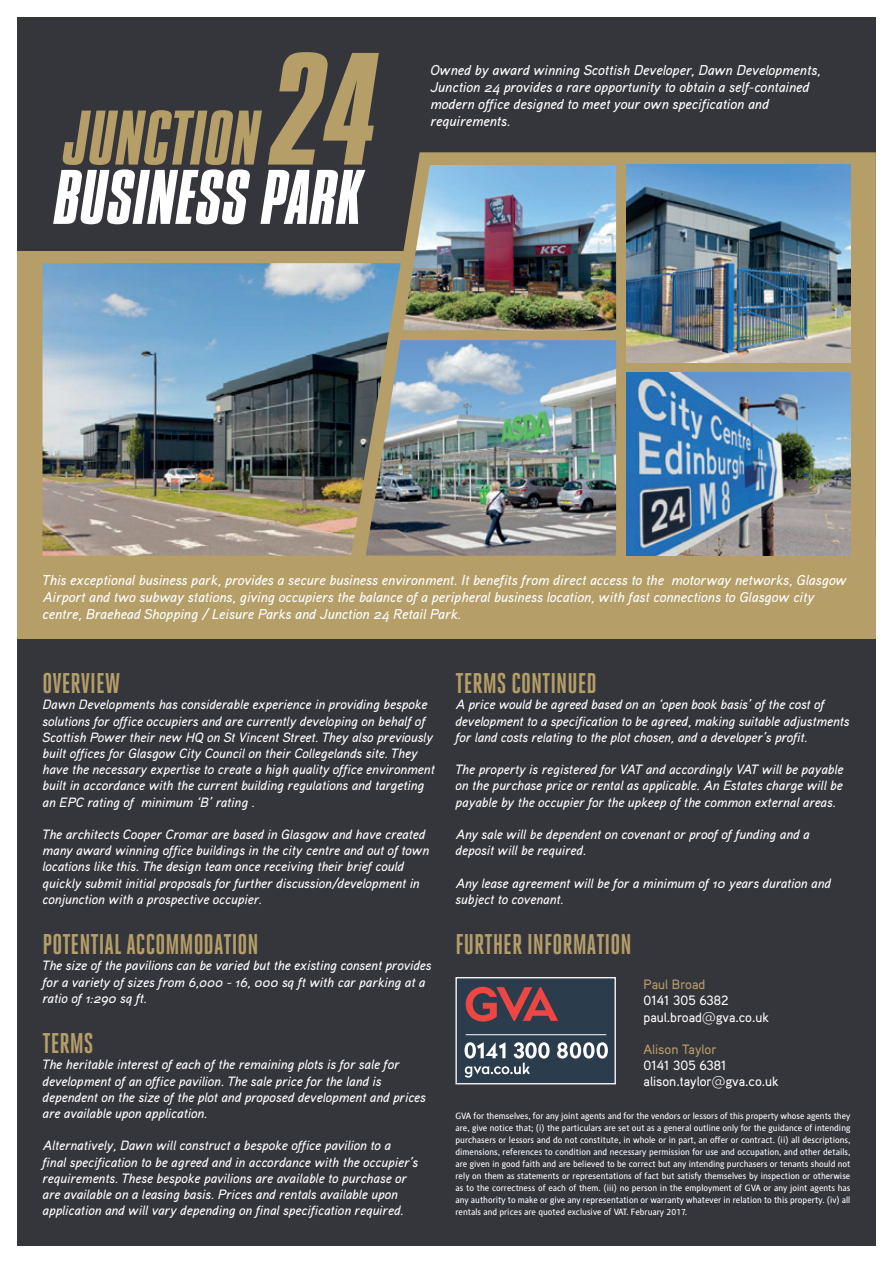
<style>
.page{position:relative;width:893px;height:1263px;background:#fff}
.page>*{position:absolute;margin:0;border:0;box-sizing:border-box;transform-origin:0 0}
.t1{font:700 28.5px "Heroic Condensed";color:#b59e67}
.t2{font:14.25px/17.1px "Aaux Pro Medium Italic OSF";color:#fff}
.t3{font:13.5px/16.2px "Aaux Pro Medium Italic OSF";color:#fff}
.t4{font:500 13.5px "Aaux Pro";color:#fff}
.t5{font:500 13.5px "Aaux Pro";color:#b59e67}
.t6{font:9px/12px "Alber";color:#fff;text-align:justify}
.s1{font-family:"Texta";font-weight:400}
</style>
<div class="page">
<div style="left:17px;top:17px;width:859px;height:1229px;background:#35353c"></div>
<div style="left:17px;top:540px;width:859px;height:99px;background:#b59e67"></div>
<div style="left:17px;top:251px;width:425px;height:336px;background:#b59e67"></div>
<svg style="left:403px;top:152px;width:473px;height:404px;background:#b19c68"></svg>
<div style="left:456px;top:978px;width:159px;height:106px;background:#2b3d4c"></div>
<svg style="left:557px;top:1042px;width:51px;height:16px"></svg>
<svg style="left:465px;top:1042px;width:85px;height:36px"></svg>
<svg style="left:466px;top:987px;width:92px;height:34px"></svg>
<hr style="left:466px;top:1034px;width:140px;height:1px;background:#fff">
<div style="left:455px;top:977px;width:161px;height:107px;border:1px solid #fff"></div>
<img style="left:626px;top:372px;width:224px;height:184px">
<img style="left:403px;top:165px;width:213px;height:165px">
<img style="left:626px;top:165px;width:224px;height:197px">
<img style="left:401px;top:340px;width:215px;height:216px">
<img style="left:43px;top:263px;width:358px;height:293px">
<svg style="left:53px;top:52px;width:326px;height:172px"></svg>
<p class="t2" style="left:430px;top:61px;width:392px">Owned by award winning Scottish Developer, Dawn Developments, Junction 24 provides a rare opportunity to obtain a self-contained modern office designed to meet your own specification and requirements.</p>
<p class="t2" style="left:43px;top:570px;width:806px">This exceptional business park, provides a secure business environment. It benefits from direct access to the motorway networks, Glasgow<br>Airport and two subway stations, giving occupiers the balance of a peripheral business location, with fast connections to Glasgow city centre, Braehead Shopping / Leisure Parks and Junction 24 Retail Park.</p>
<p class="t1" style="left:43px;top:668px;width:80px">OVERVIEW</p>
<p class="t3" style="left:43px;top:696px;width:394px">Dawn Developments has considerable experience in providing bespoke solutions for office occupiers and are currently developing on behalf of Scottish Power their new HQ on St Vincent Street. They also previously built offices for Glasgow City Council on their Collegelands site. They have the necessary expertise to create a high quality office environment built in accordance with the current building regulations and targeting an EPC rating of minimum ‘B’ rating .</p>
<p class="t3" style="left:43px;top:826px;width:388px">The architects Cooper Cromar are based in Glasgow and have created many award winning office buildings in the city centre and out of town locations like this. The design team once receiving their brief could quickly submit initial proposals for further discussion/development in conjunction with a prospective occupier.</p>
<p class="t1" style="left:43px;top:929px;width:218px">POTENTIAL ACCOMMODATION</p>
<p class="t3" style="left:43px;top:957px;width:390px">The size of the pavilions can be varied but the existing consent provides for a variety of sizes from 6,000 - 16, 000 sq ft with car parking at a ratio of 1:290 sq ft.</p>
<p class="t1" style="left:43px;top:1028px;width:53px">TERMS</p>
<p class="t3" style="left:43px;top:1056px;width:385px">The heritable interest of each of the remaining plots is for sale for development of an office pavilion. The sale price for the land is dependent on the size of the plot and proposed development and prices are available upon application.</p>
<p class="t3" style="left:43px;top:1137px;width:377px">Alternatively, Dawn will construct a bespoke office pavilion to a<br>final specification to be agreed and in accordance with the occupier’s requirements. These bespoke pavilions are available to purchase or are available on a leasing basis. Prices and rentals available upon application and will vary depending on final specification required.</p>
<p class="t1" style="left:455px;top:668px;width:143px">TERMS CONTINUED</p>
<p class="t3" style="left:455px;top:696px;width:395px">A price would be agreed based on an ‘open book basis’ of the cost of development to a specification to be agreed, making suitable adjustments for land costs relating to the plot chosen, and a developer’s profit.</p>
<p class="t3" style="left:455px;top:761px;width:390px;text-align:justify">The property is registered for VAT and accordingly VAT will be payable on the purchase price or rental as applicable. An Estates charge will be payable by the occupier for the upkeep of the common external areas.</p>
<p class="t3" style="left:455px;top:826px;width:356px">Any sale will be dependent on covenant or proof of funding and a deposit will be required.</p>
<p class="t3" style="left:455px;top:874px;width:377px">Any lease agreement will be for a minimum of 10 years duration and subject to covenant.</p>
<p class="t1" style="left:455px;top:929px;width:178px">FURTHER INFORMATION</p>
<p class="t5" style="left:643px;top:976px;width:63px">Paul Broad</p>
<p class="t4" style="left:643px;top:992px;width:87px">0141 305 6382</p>
<p class="t4" style="left:643px;top:1008px;width:127px">paul.broad<span class="s1">@</span>gva.co.uk</p>
<p class="t5" style="left:643px;top:1041px;width:75px">Alison Taylor</p>
<p class="t4" style="left:643px;top:1057px;width:84px">0141 305 6381</p>
<p class="t4" style="left:643px;top:1073px;width:137px">alison.taylor<span class="s1">@</span>gva.co.uk</p>
<p class="t6" style="left:455px;top:1110px;width:396px">GVA for themselves, for any joint agents and for the vendors or lessors of this property whose agents they are, give notice that; (i) the particulars are set out as a general outline only for the guidance of intending purchasers or lessors and do not constitute, in whole or in part, an offer or contract. (ii) all descriptions, dimensions, references to condition and necessary permission for use and occupation, and other details, are given in good faith and are believed to be correct but any intending purchasers or tenants should not rely on them as statements or representations of fact but satisfy themselves by inspection or otherwise as to the correctness of each of them. (iii) no person in the employment of GVA or any joint agents has any authority to make or give any representation or warranty whatever in relation to this property. (iv) all rentals and prices are quoted exclusive of VAT. February 2017.</p>
</div>
